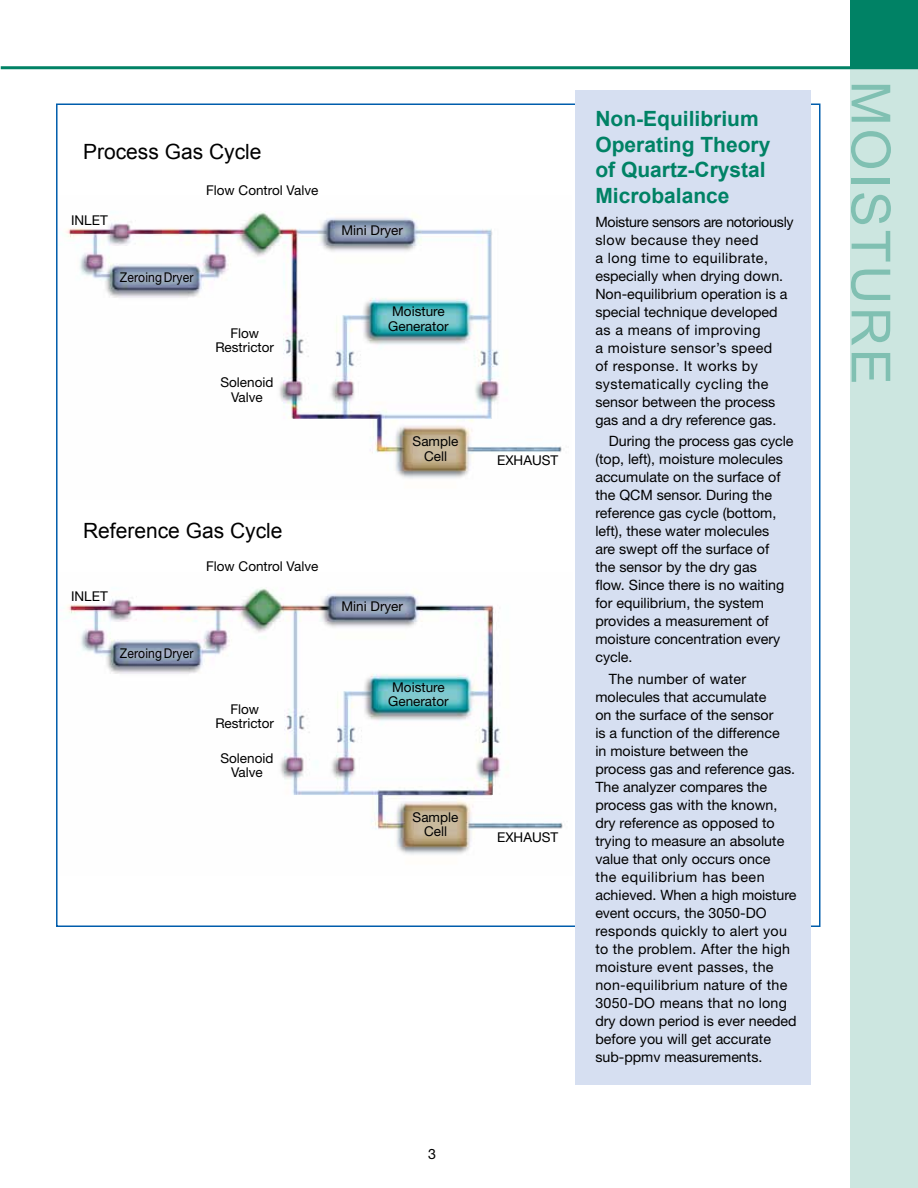
<style>
.page{position:relative;width:918px;height:1188px;background:#fff}
.page>*{position:absolute;margin:0;border:0;box-sizing:border-box;transform-origin:0 0}
.t1{font:54px "Arial";letter-spacing:.05em;color:#80c0b2}
.t2{font:700 21px/25.5px "Arial";color:#008265}
.t3{font:21px "Arial";color:#000}
.t4{font:14.25px/18px "Helvetica Neue";color:#000}
.t5{font:13.5px/14.2px "Helvetica Neue";color:#000;text-align:center}
.t6{font:13.5px "Helvetica Neue";color:#000;scale:.9 1}
</style>
<div class="page">
<div style="left:850px;top:68px;width:68px;height:1120px;background:#cce6e0"></div>
<div style="left:850px;top:0;width:68px;height:68px;background:#008265"></div>
<hr style="left:1px;top:66px;width:917px;height:3px;background:#008265">
<img style="left:66px;top:212px;width:496px;height:267px">
<img style="left:67px;top:588px;width:496px;height:267px">
<div style="left:576px;top:90px;width:235px;height:994px;background:#d6dff1"></div>
<h2 class="t3" style="left:83px;top:138px;width:180px">Process Gas Cycle</h2>
<p class="t5" style="left:71px;top:213px;width:38px">INLET</p>
<p class="t5" style="left:206px;top:183px;width:114px">Flow Control Valve</p>
<p class="t6" style="left:120px;top:269px;width:83px">Zeroing Dryer</p>
<p class="t5" style="left:215px;top:326px;width:60px">Flow<br>Restrictor</p>
<p class="t5" style="left:220px;top:375px;width:55px">Solenoid<br>Valve</p>
<p class="t5" style="left:342px;top:223px;width:63px">Mini Dryer</p>
<p class="t5" style="left:388px;top:304px;width:62px;text-align:left">Moisture<br>Generator</p>
<p class="t5" style="left:413px;top:434px;width:47px">Sample<br>Cell</p>
<h2 class="t3" style="left:83px;top:517px;width:201px">Reference Gas Cycle</h2>
<p class="t5" style="left:71px;top:589px;width:38px">INLET</p>
<p class="t5" style="left:206px;top:559px;width:114px">Flow Control Valve</p>
<p class="t6" style="left:120px;top:645px;width:83px">Zeroing Dryer</p>
<p class="t5" style="left:215px;top:702px;width:60px">Flow<br>Restrictor</p>
<p class="t5" style="left:220px;top:751px;width:55px">Solenoid<br>Valve</p>
<p class="t5" style="left:342px;top:599px;width:63px">Mini Dryer</p>
<p class="t5" style="left:388px;top:680px;width:62px;text-align:left">Moisture<br>Generator</p>
<p class="t5" style="left:413px;top:810px;width:47px">Sample<br>Cell</p>
<p class="t4" style="left:428px;top:1144px;width:9px">3</p>
<p class="t5" style="left:497px;top:453px;width:63px">EXHAUST</p>
<p class="t5" style="left:497px;top:829px;width:63px">EXHAUST</p>
<h2 class="t2" style="left:595px;top:107px;width:177px">Non-Equilibrium<br>Operating Theory of Quartz-Crystal<br>Microbalance</h2>
<p class="t4" style="left:595px;top:213px;width:200px">Moisture sensors are notoriously slow because they need<br>a long time to equilibrate, especially when drying down.<br>Non-equilibrium operation is a special technique developed as a means of improving<br>a moisture sensor’s speed<br>of response. It works by systematically cycling the sensor between the process gas and a dry reference gas.</p>
<p class="t4" style="left:595px;top:432px;width:200px;text-indent:13px">During the process gas cycle (top, left), moisture molecules accumulate on the surface of the QCM sensor. During the reference gas cycle (bottom, left), these water molecules<br>are swept off the surface of<br>the sensor by the dry gas<br>flow. Since there is no waiting for equilibrium, the system provides a measurement of moisture concentration every cycle.</p>
<p class="t4" style="left:595px;top:669px;width:203px;text-indent:13px">The number of water molecules that accumulate<br>on the surface of the sensor<br>is a function of the difference<br>in moisture between the process gas and reference gas.<br>The analyzer compares the process gas with the known, dry reference as opposed to trying to measure an absolute value that only occurs once<br>the equilibrium has been achieved. When a high moisture event occurs, the 3050-DO responds quickly to alert you to the problem. After the high moisture event passes, the non-equilibrium nature of the<br>3050-DO means that no long dry down period is ever needed before you will get accurate sub-ppmv measurements.</p>
<h1 class="t1" style="left:906px;top:81px;width:305px;rotate:90deg">MOISTURE</h1>
</div>
